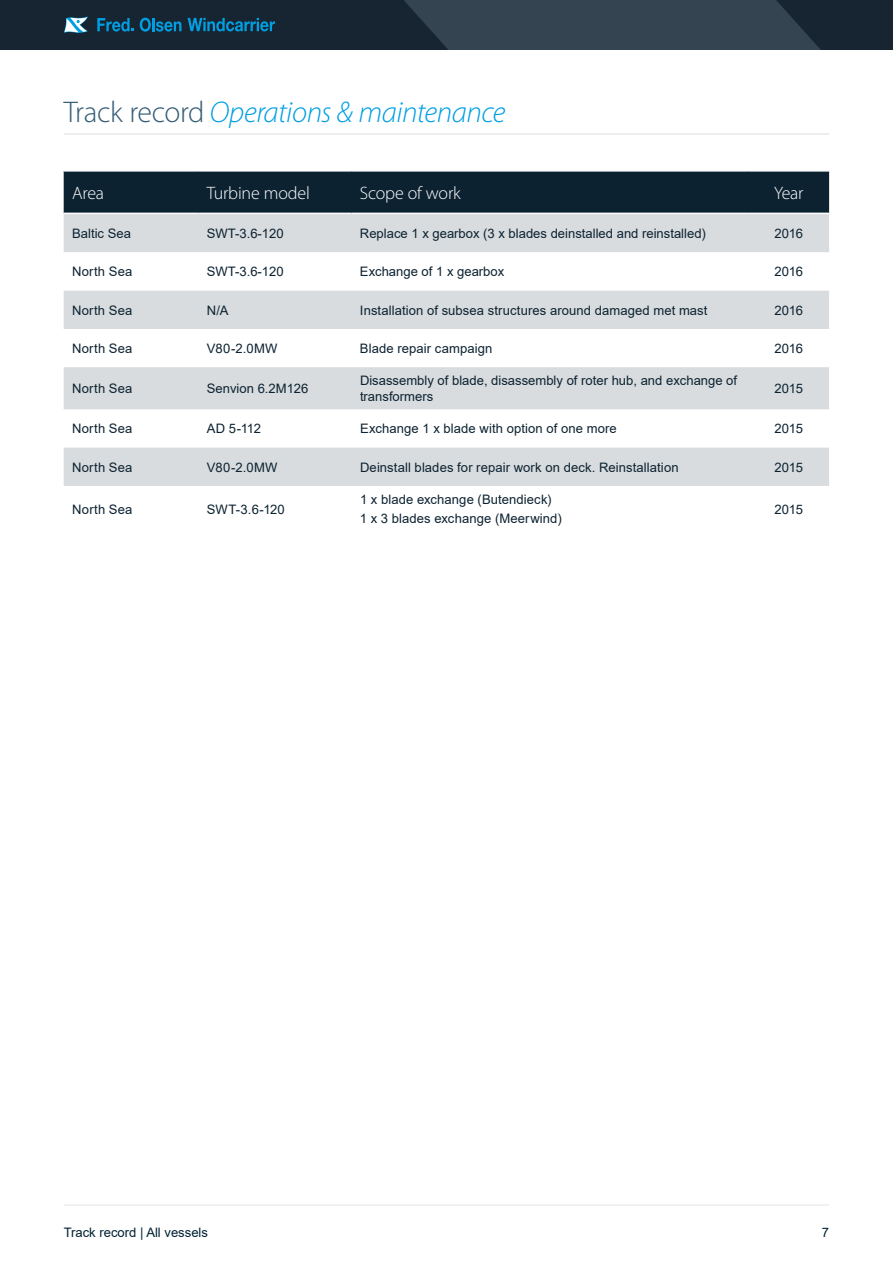
<style>
.page{position:relative;width:893px;height:1263px;background:#fff}
.page>*{position:absolute;margin:0;border:0;box-sizing:border-box;transform-origin:0 0}
.t1{font:italic 300 30px "Myriad Pro";letter-spacing:-.015em;color:#009fe3}
.t2{font:300 18px "Myriad Pro";letter-spacing:-.01em;color:#fff}
.t3{font:13.05px/15.6px "Arial";letter-spacing:.005em;color:#0c2231}
.t4{font:13.05px "Arial";color:#002132}
.s1{font-style:normal;color:#355c76}
</style>
<div class="page">
<hr style="left:64px;top:1204px;width:765px;height:2px;background:#eeedee">
<hr style="left:64px;top:133px;width:765px;height:2px;background:#eeedee">
<svg style="left:0;top:0;width:893px;height:49px;background:#233543"></svg>
<svg style="left:64px;top:172px;width:765px;height:80px;background:#6f7c85"></svg>
<svg style="left:64px;top:290px;width:765px;height:158px"></svg>
<div style="left:64px;top:291px;width:765px;height:38px;background:#d8dcde"></div>
<div style="left:64px;top:367px;width:765px;height:42px;background:#d8dcde"></div>
<div style="left:64px;top:448px;width:765px;height:38px;background:#d8dcde"></div>
<hr style="left:64px;top:213px;width:134px;height:1px;background:#fff">
<hr style="left:198px;top:213px;width:153px;height:1px;background:#fff">
<hr style="left:351px;top:213px;width:397px;height:1px;background:#fff">
<hr style="left:748px;top:213px;width:81px;height:1px;background:#fff">
<h1 class="t1" style="left:64px;top:96px;width:443px"><span class="s1">Track record</span> Operations &amp; maintenance</h1>
<h2 class="t2" style="left:72px;top:183px;width:33px">Area</h2>
<h2 class="t2" style="left:207px;top:183px;width:105px">Turbine model</h2>
<h2 class="t2" style="left:360px;top:183px;width:102px">Scope of work</h2>
<h2 class="t2" style="left:774px;top:183px;width:31px">Year</h2>
<p class="t3" style="left:72px;top:226px;width:60px">Baltic Sea</p>
<p class="t3" style="left:207px;top:226px;width:78px">SWT-3.6-120</p>
<p class="t3" style="left:360px;top:226px;width:347px">Replace 1 x gearbox (3 x blades deinstalled and reinstalled)</p>
<p class="t3" style="left:774px;top:226px;width:30px">2016</p>
<p class="t3" style="left:72px;top:264px;width:62px">North Sea</p>
<p class="t3" style="left:207px;top:264px;width:78px">SWT-3.6-120</p>
<p class="t3" style="left:360px;top:264px;width:146px">Exchange of 1 x gearbox</p>
<p class="t3" style="left:774px;top:264px;width:30px">2016</p>
<p class="t3" style="left:72px;top:302px;width:62px">North Sea</p>
<p class="t3" style="left:207px;top:302px;width:23px">N/A</p>
<p class="t3" style="left:360px;top:302px;width:349px">Installation of subsea structures around damaged met mast</p>
<p class="t3" style="left:774px;top:302px;width:30px">2016</p>
<p class="t3" style="left:72px;top:340px;width:62px">North Sea</p>
<p class="t3" style="left:207px;top:340px;width:72px">V80-2.0MW</p>
<p class="t3" style="left:360px;top:340px;width:134px">Blade repair campaign</p>
<p class="t3" style="left:774px;top:340px;width:30px">2016</p>
<p class="t3" style="left:72px;top:381px;width:62px">North Sea</p>
<p class="t3" style="left:207px;top:381px;width:103px">Senvion 6.2M126</p>
<p class="t3" style="left:360px;top:373px;width:379px">Disassembly of blade, disassembly of roter hub, and exchange of transformers</p>
<p class="t3" style="left:774px;top:381px;width:30px">2015</p>
<p class="t3" style="left:72px;top:421px;width:62px">North Sea</p>
<p class="t3" style="left:207px;top:421px;width:56px">AD 5-112</p>
<p class="t3" style="left:360px;top:421px;width:258px">Exchange 1 x blade with option of one more</p>
<p class="t3" style="left:774px;top:421px;width:30px">2015</p>
<p class="t3" style="left:72px;top:459px;width:62px">North Sea</p>
<p class="t3" style="left:207px;top:459px;width:72px">V80-2.0MW</p>
<p class="t3" style="left:360px;top:459px;width:320px">Deinstall blades for repair work on deck. Reinstallation</p>
<p class="t3" style="left:774px;top:459px;width:30px">2015</p>
<p class="t3" style="left:72px;top:501px;width:62px">North Sea</p>
<p class="t3" style="left:207px;top:501px;width:79px">SWT-3.6-120</p>
<p class="t3" style="left:360px;top:489px;width:203px;line-height:19.5px">1 x blade exchange (Butendieck)<br>1 x 3 blades exchange (Meerwind)</p>
<p class="t3" style="left:774px;top:501px;width:30px">2015</p>
<p class="t4" style="left:64px;top:1224px;width:146px">Track record | All vessels</p>
<p class="t4" style="left:822px;top:1224px;width:9px">7</p>
</div>
